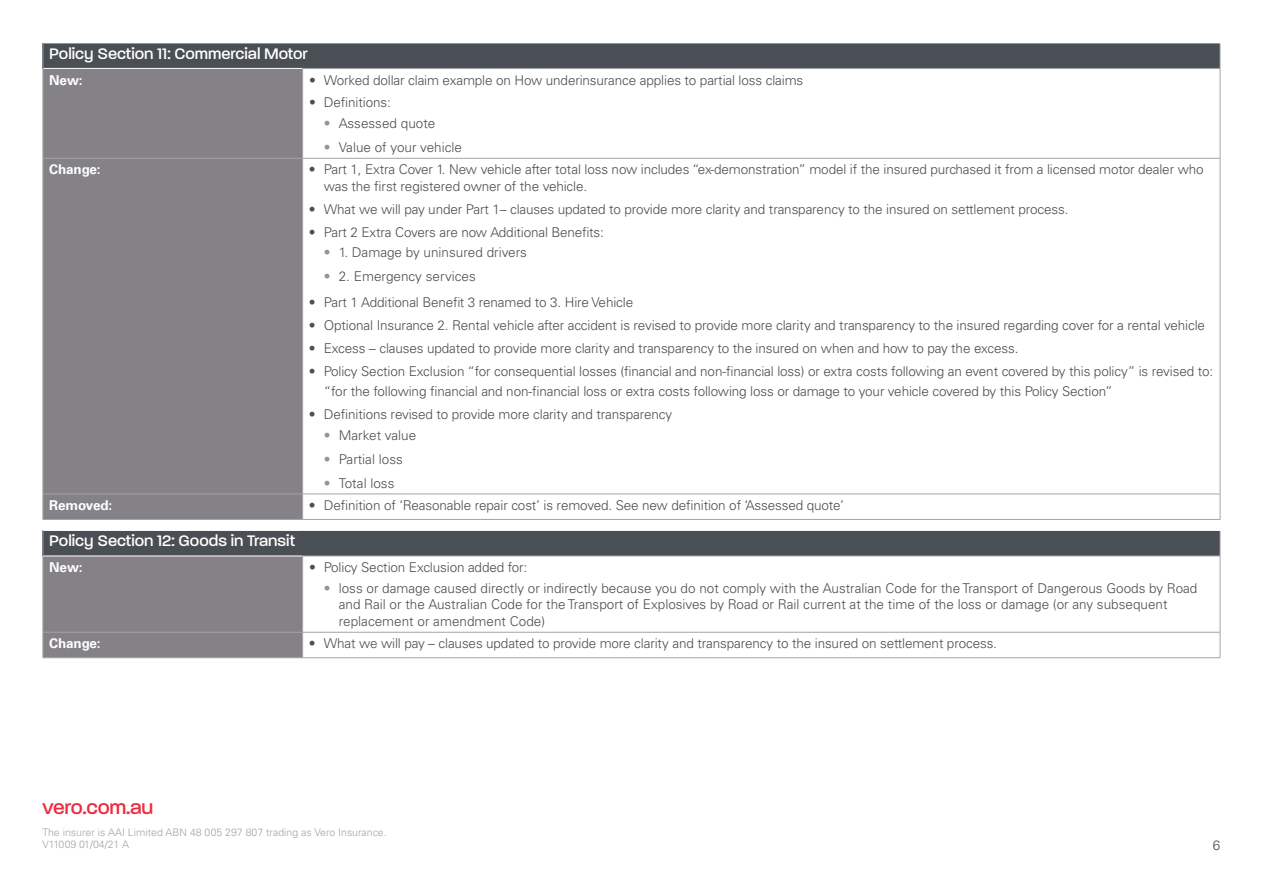
<style>
.page{position:relative;width:1263px;height:893px;background:#fff}
.page>*{position:absolute;margin:0;border:0;box-sizing:border-box;transform-origin:0 0}
.t1{font:500 21px "Paralucent";letter-spacing:-.015em;color:#ee2c3f}
.t2{font:500 16.5px "Paralucent";color:#fff}
.t3{font:300 13.5px/16.5px "Univers LT Std";letter-spacing:-.01em;color:#494f54}
.t4{font:700 13.5px "Univers LT Std";letter-spacing:-.01em;color:#fff}
.t5{font:300 10.5px/12px "Univers LT Std";color:#a4a3a6}
.s1{color:#939598}
</style>
<div class="page">
<div style="left:43px;top:43px;width:1177px;height:25px;background:#494f54"></div>
<div style="left:44px;top:69px;width:258px;height:450px;background:#848286"></div>
<svg style="left:1220px;top:43px;width:1px;height:25px"></svg>
<hr style="left:43px;top:68px;width:1px;height:90px;background:#a4a3a6">
<hr style="left:302px;top:68px;width:918px;height:1px;background:#a4a3a6">
<hr style="left:302px;top:69px;width:1px;height:89px;background:#a4a3a6">
<hr style="left:1220px;top:69px;width:1px;height:89px;background:#a4a3a6">
<hr style="left:43px;top:158px;width:260px;height:1px;background:#a4a3a6">
<hr style="left:43px;top:159px;width:1px;height:335px;background:#a4a3a6">
<hr style="left:303px;top:158px;width:917px;height:1px;background:#a4a3a6">
<hr style="left:302px;top:159px;width:1px;height:335px;background:#a4a3a6">
<hr style="left:1220px;top:159px;width:1px;height:335px;background:#a4a3a6">
<hr style="left:43px;top:494px;width:260px;height:1px;background:#a4a3a6">
<svg style="left:43px;top:494px;width:1px;height:25px"></svg>
<hr style="left:303px;top:494px;width:917px;height:1px;background:#a4a3a6">
<svg style="left:302px;top:495px;width:1px;height:24px"></svg>
<svg style="left:1220px;top:494px;width:1px;height:25px"></svg>
<hr style="left:43px;top:519px;width:260px;height:1px;background:#a4a3a6">
<hr style="left:303px;top:519px;width:917px;height:1px;background:#a4a3a6">
<hr style="left:43px;top:43px;width:260px;height:1px;background:#fff">
<hr style="left:303px;top:43px;width:917px;height:1px;background:#fff">
<svg style="left:43px;top:43px;width:1px;height:25px"></svg>
<hr style="left:43px;top:68px;width:259px;height:1px;background:#fff">
<div style="left:43px;top:530px;width:1177px;height:26px;background:#494f54"></div>
<svg style="left:1220px;top:531px;width:1px;height:25px"></svg>
<hr style="left:302px;top:556px;width:918px;height:1px;background:#a4a3a6">
<hr style="left:1220px;top:556px;width:1px;height:76px;background:#a4a3a6">
<hr style="left:303px;top:632px;width:917px;height:1px;background:#a4a3a6">
<svg style="left:1220px;top:633px;width:1px;height:24px"></svg>
<hr style="left:303px;top:657px;width:917px;height:1px;background:#a4a3a6">
<hr style="left:43px;top:530px;width:260px;height:1px;background:#fff">
<hr style="left:303px;top:530px;width:917px;height:1px;background:#fff">
<svg style="left:43px;top:531px;width:260px;height:127px"></svg>
<hr style="left:43px;top:556px;width:259px;height:1px;background:#fff">
<p class="t2" style="left:49px;top:44px;width:260px">Policy Section 11: Commercial Motor</p>
<p class="t4" style="left:49px;top:72px;width:35px">New:</p>
<p class="t3" style="left:309px;top:72px;width:496px">• Worked dollar claim example on How underinsurance applies to partial loss claims</p>
<p class="t3" style="left:309px;top:94px;width:83px">• Definitions:</p>
<p class="t3" style="left:324px;top:115px;width:113px"><span class="s1">•</span> Assessed quote</p>
<p class="t3" style="left:324px;top:139px;width:140px"><span class="s1">•</span> Value of your vehicle</p>
<p class="t4" style="left:49px;top:162px;width:53px">Change:</p>
<p class="t3" style="left:324px;top:161px;width:881px;text-indent:-15px">• Part 1, Extra Cover 1. New vehicle after total loss now includes “ex-demonstration” model if the insured purchased it from a licensed motor dealer who was the first registered owner of the vehicle.</p>
<p class="t3" style="left:309px;top:201px;width:761px">• What we will pay under Part 1– clauses updated to provide more clarity and transparency to the insured on settlement process.</p>
<p class="t3" style="left:309px;top:224px;width:296px">• Part 2 Extra Covers are now Additional Benefits:</p>
<p class="t3" style="left:324px;top:244px;width:205px"><span class="s1">•</span> 1. Damage by uninsured drivers</p>
<p class="t3" style="left:324px;top:268px;width:153px"><span class="s1">•</span> 2. Emergency services</p>
<p class="t3" style="left:309px;top:294px;width:326px">• Part 1 Additional Benefit 3 renamed to 3. Hire Vehicle</p>
<p class="t3" style="left:309px;top:317px;width:898px">• Optional Insurance 2. Rental vehicle after accident is revised to provide more clarity and transparency to the insured regarding cover for a rental vehicle</p>
<p class="t3" style="left:309px;top:340px;width:711px">• Excess – clauses updated to provide more clarity and transparency to the insured on when and how to pay the excess.</p>
<p class="t3" style="left:324px;top:361px;width:891px;line-height:20.7px;text-indent:-15px">• Policy Section Exclusion “for consequential losses (financial and non-financial loss) or extra costs following an event covered by this policy” is revised to: “for the following financial and non-financial loss or extra costs following loss or damage to your vehicle covered by this Policy Section”</p>
<p class="t3" style="left:309px;top:406px;width:365px">• Definitions revised to provide more clarity and transparency</p>
<p class="t3" style="left:324px;top:427px;width:94px"><span class="s1">•</span> Market value</p>
<p class="t3" style="left:324px;top:451px;width:80px"><span class="s1">•</span> Partial loss</p>
<p class="t3" style="left:324px;top:475px;width:72px"><span class="s1">•</span> Total loss</p>
<p class="t4" style="left:49px;top:497px;width:65px">Removed:</p>
<p class="t3" style="left:309px;top:497px;width:536px">• Definition of ‘Reasonable repair cost’ is removed. See new definition of ‘Assessed quote’</p>
<p class="t2" style="left:49px;top:531px;width:247px">Policy Section 12: Goods in Transit</p>
<p class="t4" style="left:49px;top:559px;width:35px">New:</p>
<p class="t3" style="left:309px;top:559px;width:220px">• Policy Section Exclusion added for:</p>
<p class="t3" style="left:339px;top:580px;width:860px;text-indent:-15px"><span class="s1">•</span> loss or damage caused directly or indirectly because you do not comply with the Australian Code for the Transport of Dangerous Goods by Road and Rail or the Australian Code for the Transport of Explosives by Road or Rail current at the time of the loss or damage (or any subsequent replacement or amendment Code)</p>
<p class="t4" style="left:49px;top:636px;width:53px">Change:</p>
<p class="t3" style="left:309px;top:635px;width:689px">• What we will pay – clauses updated to provide more clarity and transparency to the insured on settlement process.</p>
<h1 class="t1" style="left:43px;top:795px;width:112px">vero.com.au</h1>
<p class="t5" style="left:43px;top:826px;width:346px">The insurer is AAI Limited ABN 48 005 297 807 trading as Vero Insurance.<br>V11009 01/04/21 A</p>
<p class="t3" style="left:1213px;top:837px;width:9px">6</p>
</div>
